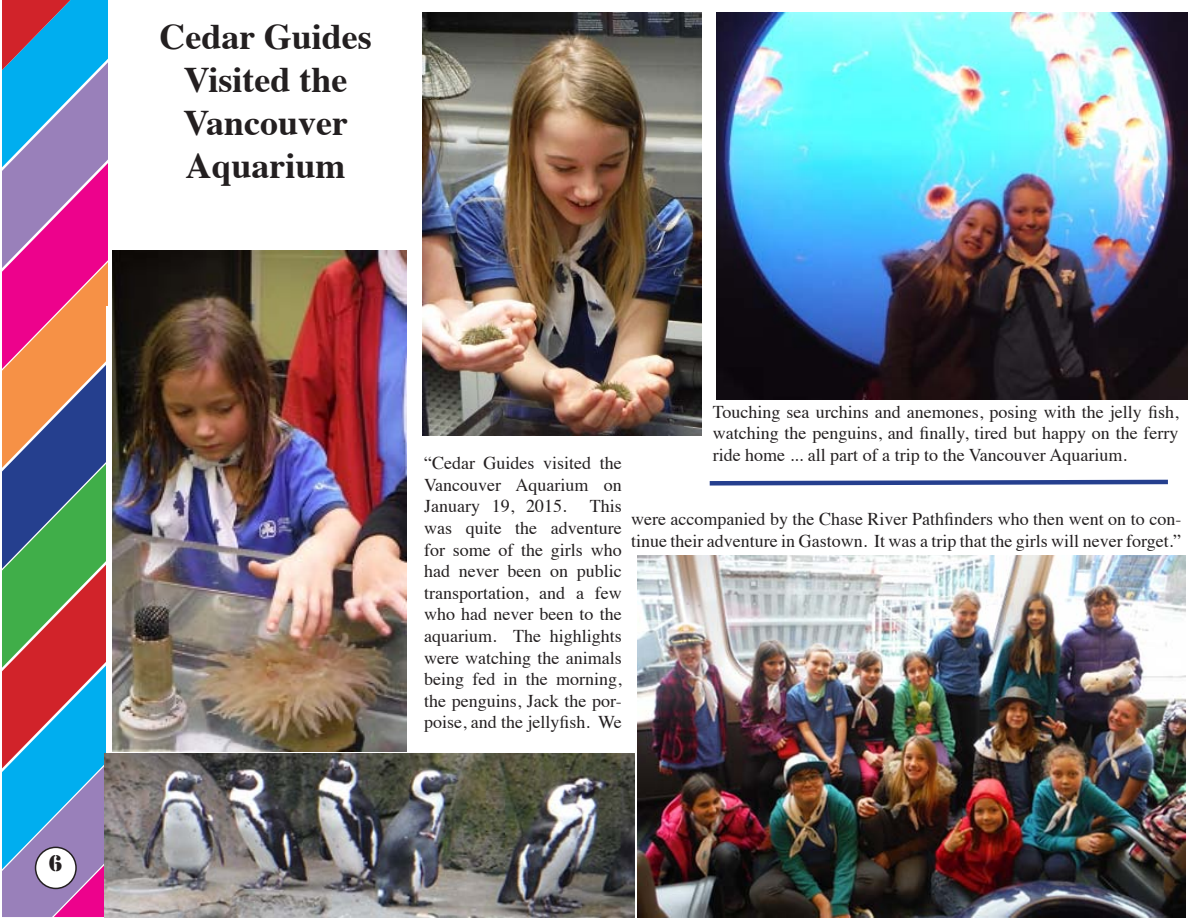
<style>
.page{position:relative;width:1188px;height:918px;background:#fff}
.page>*{position:absolute;margin:0;border:0;box-sizing:border-box;transform-origin:0 0}
.t1{font:700 36px "Times";color:#231f20}
.t2{font:21px "Stencil Std";color:#231f20}
.t3{font:18px/21.6px "Times";color:#231f20;text-align:justify}
</style>
<div class="page">
<svg style="left:2px;top:571px;width:104px;height:44px;fill:#40ae49"></svg>
<svg style="left:2px;top:371px;width:104px;height:200px"></svg>
<svg style="left:2px;top:871px;width:102px;height:46px;fill:#9980ba"></svg>
<svg style="left:2px;top:615px;width:104px;height:256px"></svg>
<svg style="left:2px;top:169px;width:254px;height:202px"></svg>
<svg style="left:2px;top:0;width:106px;height:169px"></svg>
<div style="left:106px;top:307px;width:49px;height:610px;background:#fff"></div>
<div style="left:108px;top:0;width:47px;height:364px;background:#fff"></div>
<div style="left:36px;top:847px;width:40px;height:41px;background:#fff;border-radius:50%"></div>
<div style="left:35px;top:847px;width:42px;height:42px;border:2px solid #231f20;border-radius:50%"></div>
<img style="left:717px;top:13px;width:471px;height:387px">
<img style="left:638px;top:555px;width:547px;height:362px">
<img style="left:104px;top:753px;width:531px;height:165px">
<img style="left:423px;top:13px;width:278px;height:422px">
<img style="left:112px;top:251px;width:294px;height:501px">
<svg style="left:709px;top:479px;width:459px;height:7px"></svg>
<p class="t2" style="left:49px;top:849px;width:15px">6</p>
<p class="t1" style="left:159px;top:2px;width:214px">Cedar Guides</p>
<p class="t1" style="left:184px;top:45px;width:165px">Visited the</p>
<p class="t1" style="left:184px;top:88px;width:166px">Vancouver</p>
<p class="t1" style="left:186px;top:132px;width:162px">Aquarium</p>
<p class="t3" style="left:424px;top:451px;width:199px">“Cedar Guides visited the Vancouver Aquarium on January 19, 2015.</p>
<p class="t3" style="left:424px;top:494px;width:199px;text-indent:166px">This was quite the adventure for some of the girls who had never been on public transportation, and a few who had never been to the aquarium. The highlights were watching the animals being fed in the morning, the penguins, Jack the por&shy;poise, and the jellyfish. We</p>
<p class="t3" style="left:713px;top:399px;width:467px">Touching sea urchins and anemones, posing with the jelly fish, watching the penguins, and finally, tired but happy on the ferry ride home ... all part of a trip to the Vancouver Aquarium.</p>
<p class="t3" style="left:631px;top:507px;width:552px">were accompanied by the Chase River Pathfinders who then went on to con&shy;tinue their adventure in Gastown. It was a trip that the girls will never forget.”</p>
</div>
